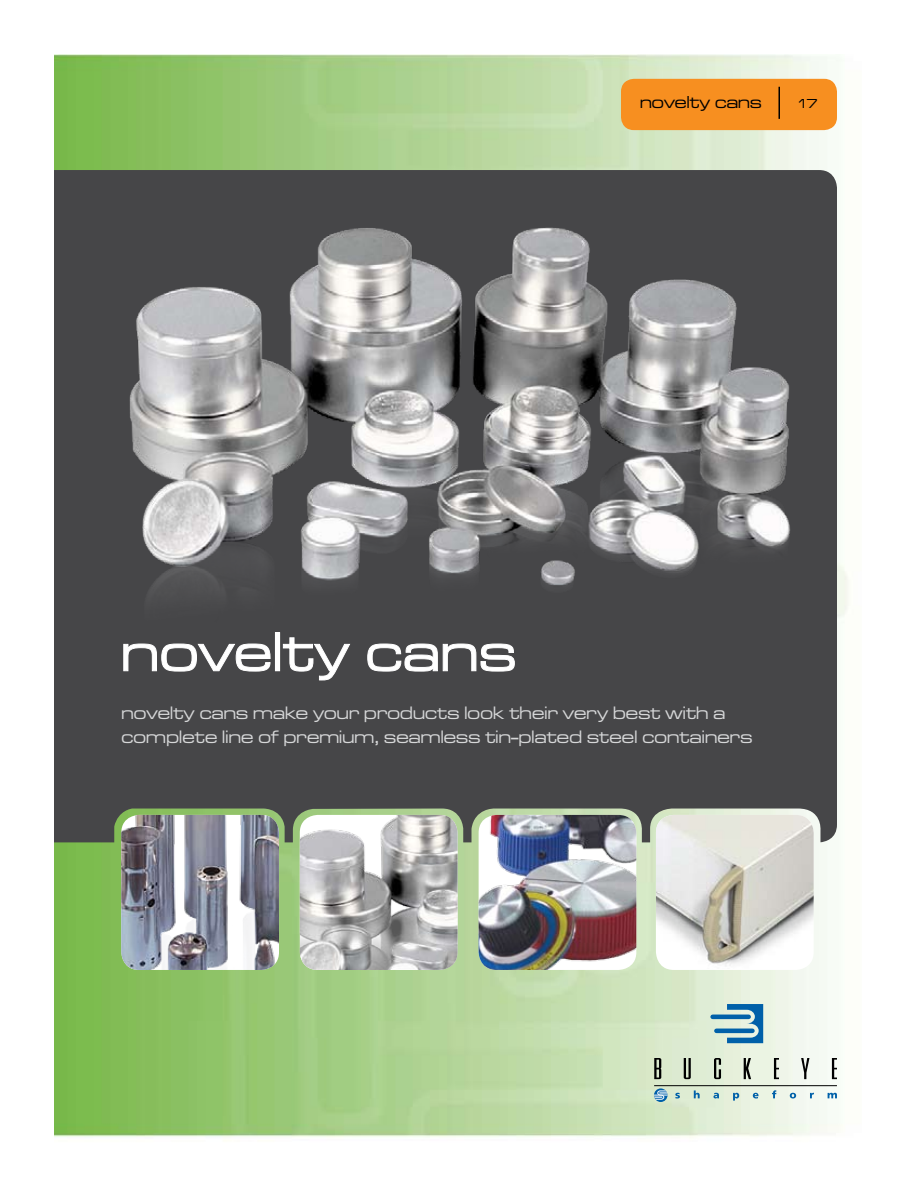
<style>
.page{position:relative;width:918px;height:1188px;background:#fff}
.page>*{position:absolute;margin:0;border:0;box-sizing:border-box;transform-origin:0 0}
.t1{font:57px "Microgramma D Medi Exte";letter-spacing:.025em;color:#fff}
.t2{font:18.75px/24px "Microgramma D Medi Exte";letter-spacing:.01em;color:#d6d7d8}
.t3{font:18px "Microgramma D Medi Exte";letter-spacing:.01em;color:#000}
.t4{font:13.5px "Microgramma D Medi Exte";color:#000}
</style>
<div class="page">
<img style="left:54px;top:54px;width:795px;height:1087px">
<div style="left:54px;top:170px;width:783px;height:672px;background:#464648"></div>
<div style="left:621px;top:79px;width:216px;height:51px;background:#f78f20;border-radius:13px"></div>
<hr style="left:778px;top:87px;width:2px;height:32px;background:#000">
<svg style="left:654px;top:1088px;width:14px;height:14px"></svg>
<svg style="left:654px;top:1090px;width:14px;height:10px"></svg>
<svg style="left:654px;top:1058px;width:7px;height:21px"></svg>
<svg style="left:684px;top:1058px;width:7px;height:21px"></svg>
<svg style="left:714px;top:1058px;width:7px;height:21px"></svg>
<svg style="left:744px;top:1058px;width:7px;height:21px"></svg>
<svg style="left:774px;top:1058px;width:5px;height:21px"></svg>
<svg style="left:801px;top:1058px;width:8px;height:21px"></svg>
<svg style="left:832px;top:1058px;width:5px;height:21px"></svg>
<svg style="left:727px;top:1004px;width:36px;height:39px"></svg>
<hr style="left:716px;top:1029px;width:36px;height:4px;background:#0060a9">
<hr style="left:713px;top:1015px;width:36px;height:4px;background:#0060a9">
<hr style="left:654px;top:1085px;width:183px;height:1px;background:#000">
<svg style="left:675px;top:1093px;width:5px;height:6px"></svg>
<svg style="left:694px;top:1090px;width:6px;height:8px"></svg>
<svg style="left:713px;top:1093px;width:6px;height:6px"></svg>
<svg style="left:733px;top:1093px;width:6px;height:8px"></svg>
<svg style="left:753px;top:1093px;width:6px;height:6px"></svg>
<svg style="left:772px;top:1090px;width:4px;height:8px"></svg>
<svg style="left:790px;top:1093px;width:6px;height:6px"></svg>
<svg style="left:810px;top:1093px;width:4px;height:5px"></svg>
<svg style="left:828px;top:1093px;width:9px;height:5px"></svg>
<img style="left:300px;top:815px;width:158px;height:155px">
<img style="left:656px;top:815px;width:158px;height:155px">
<img style="left:121px;top:815px;width:158px;height:155px">
<img style="left:479px;top:815px;width:157px;height:155px">
<img style="left:88px;top:187px;width:747px;height:531px">
<svg style="left:123px;top:643px;width:148px;height:29px;background:#636365"></svg>
<div style="left:275px;top:632px;width:5px;height:39px;border:1px solid #fff"></div>
<svg style="left:283px;top:637px;width:68px;height:44px;background:#5a5a5c"></svg>
<svg style="left:367px;top:643px;width:148px;height:29px;background:#676769"></svg>
<p class="t3" style="left:640px;top:91px;width:123px">novelty cans</p>
<p class="t4" style="left:797px;top:95px;width:22px">17</p>
<h1 class="t1" style="left:122px;top:616px;width:396px">novelty cans</h1>
<p class="t2" style="left:122px;top:700px;width:632px">novelty cans make your products look their very best with a complete line of premium, seamless tin-plated steel containers</p>
</div>
